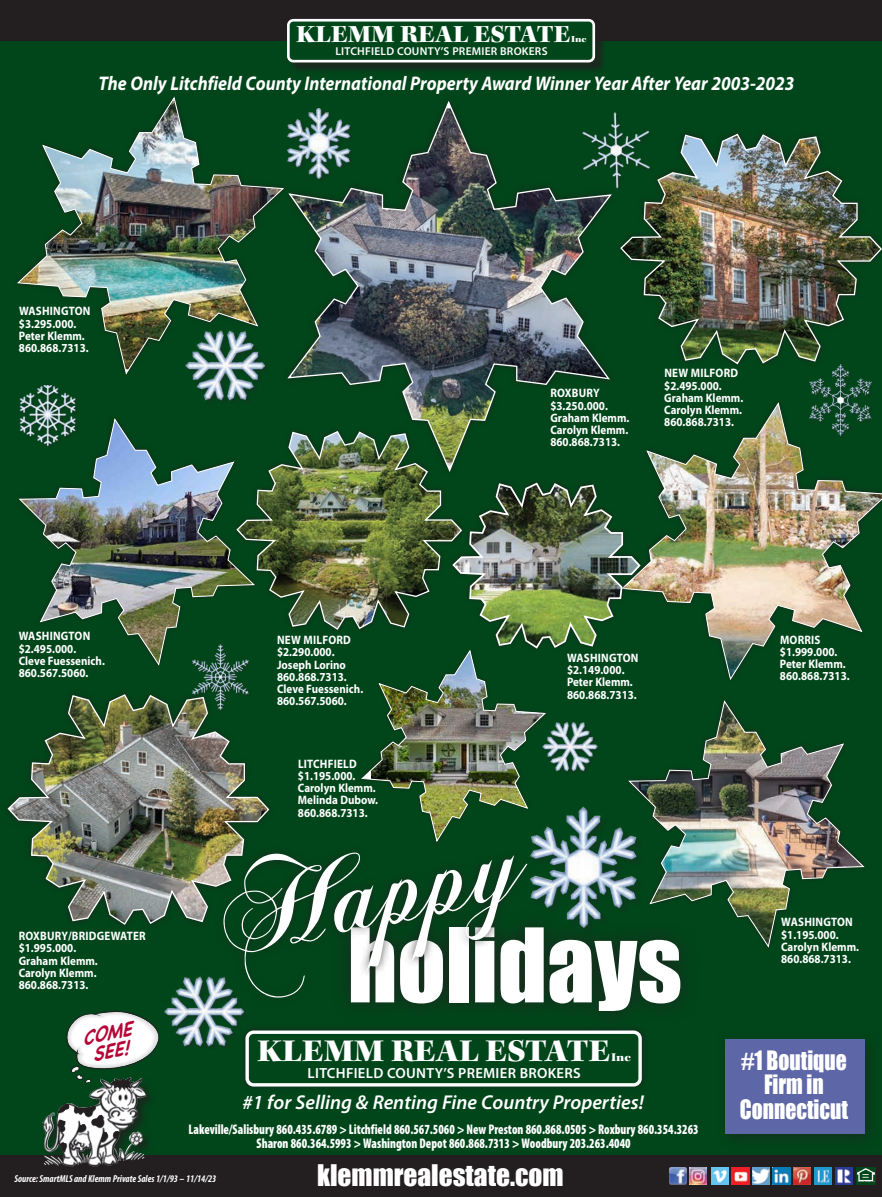
<style>
.page{position:relative;width:882px;height:1197px;background:#fff}
.page>*{position:absolute;margin:0;border:0;box-sizing:border-box;transform-origin:0 0}
.t1{font:123.38px "Chopin Script";color:#fff}
.t2{font:94.85px "Impact";color:#fff}
.t3{font:31.5px "Kepler Std Black Ext Subh";letter-spacing:-.005em;color:#fff;scale:.95 1}
.t4{font:27.3px "Impact";color:#fff}
.t5{font:24.5px/24.5px "Impact";color:#fff;text-align:center;scale:.88 1}
.t6{font:24.5px "Kepler Std Black Ext Subh";letter-spacing:-.005em;color:#fff;scale:.95 1}
.t7{font:italic 600 20.12px "Myriad Pro";color:#fff}
.t8{font:italic 700 20.12px "Chalkboard";color:#b50536;scale:.89 1}
.t9{font:italic 700 19.78px "Myriad Pro";color:#fff;scale:.9 1}
.t10{font:600 14.7px "Myriad Pro";letter-spacing:.02em;color:#fff}
.t11{font:900 condensed 14px "Myriad Pro";color:#fff;scale:.88 1}
.t12{font:700 12.25px "Myriad Pro";color:#fff;scale:.9 1}
.t13{font:700 12.25px "Myriad Pro";letter-spacing:.02em;color:#fff;scale:.9 1}
.t14{font:11.72px "Kepler Std Black Ext Subh";color:#fff}
.t15{font:600 11.38px "Myriad Pro";letter-spacing:.02em;color:#fff}
.t16{font:italic 700 condensed 10.15px "Myriad Pro";color:#fff;scale:.96 1}
.t17{font:9.1px "Kepler Std Black Ext Subh";color:#fff}
</style>
<div class="page">
<div style="left:0;top:8px;width:882px;height:1189px;background:#00461a"></div>
<div style="left:725px;top:1039px;width:139px;height:95px;background:#5d66a6"></div>
<div style="left:239px;top:1024px;width:409px;height:69px;background:#04401a"></div>
<div style="left:247px;top:1032px;width:393px;height:53px;background:#00461a;border-radius:7px"></div>
<div style="left:245px;top:1031px;width:397px;height:56px;border:3px solid #fff;border-radius:7px"></div>
<div style="left:0;top:0;width:882px;height:41px;background:#231f20"></div>
<div style="left:0;top:1155px;width:882px;height:42px;background:#231f20"></div>
<div style="left:289px;top:21px;width:317px;height:53px;background:#231f20;opacity:.75"></div>
<div style="left:288px;top:20px;width:306px;height:41px;background:#00461a;border-radius:5px"></div>
<div style="left:287px;top:19px;width:308px;height:43px;border:3px solid #fff;border-radius:5px"></div>
<img style="left:669px;top:1167px;width:17px;height:18px">
<img style="left:690px;top:1167px;width:17px;height:17px">
<img style="left:711px;top:1167px;width:17px;height:17px">
<img style="left:815px;top:1167px;width:17px;height:17px">
<svg style="left:856px;top:1167px;width:19px;height:17px"></svg>
<img style="left:858px;top:1169px;width:16px;height:12px">
<img style="left:836px;top:1167px;width:16px;height:18px">
<img style="left:753px;top:1167px;width:17px;height:18px">
<img style="left:773px;top:1167px;width:17px;height:17px">
<img style="left:793px;top:1167px;width:17px;height:18px">
<img style="left:731px;top:1167px;width:19px;height:18px">
<div style="left:40px;top:1075px;width:117px;height:103px;background:#231f20;opacity:.75"></div>
<img style="left:42px;top:1077px;width:103px;height:89px">
<svg style="left:58px;top:1104px;width:61px;height:48px;background:#a0a2a1"></svg>
<svg style="left:65px;top:1011px;width:94px;height:78px"></svg>
<div style="left:331px;top:908px;width:369px;height:123px;background:#231f20;opacity:.75"></div>
<div style="left:214px;top:844px;width:322px;height:163px;background:#231f20;opacity:.75"></div>
<img style="left:525px;top:843px;width:100px;height:96px">
<img style="left:645px;top:402px;width:237px;height:278px">
<img style="left:17px;top:96px;width:265px;height:279px">
<div style="left:359px;top:647px;width:189px;height:198px;background:#00461a"></div>
<img style="left:18px;top:418px;width:214px;height:248px">
<div style="left:625px;top:696px;width:243px;height:256px;background:#231f20;opacity:.75"></div>
<img style="left:627px;top:700px;width:239px;height:249px">
<img style="left:235px;top:463px;width:190px;height:167px">
<div style="left:448px;top:479px;width:197px;height:173px;background:#231f20;opacity:.75"></div>
<img style="left:361px;top:481px;width:281px;height:362px">
<div style="left:282px;top:95px;width:336px;height:383px;background:#231f20;opacity:.75"></div>
<img style="left:286px;top:101px;width:327px;height:373px">
<div style="left:615px;top:128px;width:267px;height:242px;background:#00461a"></div>
<img style="left:620px;top:133px;width:262px;height:232px">
<div style="left:2px;top:689px;width:273px;height:242px;background:#00461a"></div>
<img style="left:7px;top:693px;width:263px;height:232px">
<img style="left:578px;top:111px;width:76px;height:80px">
<img style="left:183px;top:328px;width:83px;height:73px">
<img style="left:164px;top:974px;width:82px;height:85px">
<img style="left:285px;top:108px;width:66px;height:80px">
<img style="left:540px;top:721px;width:58px;height:59px">
<img style="left:793px;top:364px;width:78px;height:75px">
<img style="left:193px;top:645px;width:59px;height:65px">
<img style="left:19px;top:386px;width:60px;height:65px">
<p class="t6" style="left:296px;top:20px;width:290px">KLEMM REAL ESTATE</p>
<p class="t17" style="left:571px;top:34px;width:17px">Inc</p>
<p class="t15" style="left:335px;top:44px;width:214px">LITCHFIELD COUNTY’S PREMIER BROKERS</p>
<p class="t9" style="left:99px;top:71px;width:775px">The Only Litchfield County International Property Award Winner Year After Year 2003-2023</p>
<p class="t13" style="left:19px;top:303px;width:81px">WASHINGTON</p>
<p class="t12" style="left:19px;top:315px;width:65px">$3.295.000.</p>
<p class="t12" style="left:19px;top:328px;width:75px">Peter Klemm.</p>
<p class="t12" style="left:19px;top:340px;width:79px">860.868.7313.</p>
<p class="t13" style="left:550px;top:385px;width:56px">ROXBURY</p>
<p class="t12" style="left:550px;top:398px;width:65px">$3.250.000.</p>
<p class="t12" style="left:550px;top:410px;width:89px">Graham Klemm.</p>
<p class="t12" style="left:550px;top:422px;width:88px">Carolyn Klemm.</p>
<p class="t12" style="left:550px;top:434px;width:79px">860.868.7313.</p>
<p class="t13" style="left:664px;top:365px;width:84px">NEW MILFORD</p>
<p class="t12" style="left:664px;top:377px;width:65px">$2.495.000.</p>
<p class="t12" style="left:664px;top:390px;width:89px">Graham Klemm.</p>
<p class="t12" style="left:664px;top:402px;width:88px">Carolyn Klemm.</p>
<p class="t12" style="left:664px;top:414px;width:79px">860.868.7313.</p>
<p class="t13" style="left:19px;top:628px;width:81px">WASHINGTON</p>
<p class="t12" style="left:19px;top:641px;width:65px">$2.495.000.</p>
<p class="t12" style="left:19px;top:653px;width:97px">Cleve Fuessenich.</p>
<p class="t12" style="left:19px;top:665px;width:79px">860.567.5060.</p>
<p class="t13" style="left:277px;top:632px;width:84px">NEW MILFORD</p>
<p class="t12" style="left:277px;top:644px;width:65px">$2.290.000.</p>
<p class="t12" style="left:277px;top:656px;width:78px">Joseph Lorino</p>
<p class="t12" style="left:277px;top:669px;width:79px">860.868.7313.</p>
<p class="t12" style="left:277px;top:681px;width:97px">Cleve Fuessenich.</p>
<p class="t12" style="left:277px;top:693px;width:79px">860.567.5060.</p>
<p class="t13" style="left:567px;top:650px;width:81px">WASHINGTON</p>
<p class="t12" style="left:567px;top:662px;width:65px">$2.149.000.</p>
<p class="t12" style="left:567px;top:674px;width:75px">Peter Klemm.</p>
<p class="t12" style="left:567px;top:686px;width:79px">860.868.7313.</p>
<p class="t13" style="left:298px;top:756px;width:67px">LITCHFIELD</p>
<p class="t12" style="left:298px;top:768px;width:65px">$1.195.000.</p>
<p class="t12" style="left:298px;top:780px;width:88px">Carolyn Klemm.</p>
<p class="t12" style="left:298px;top:792px;width:91px">Melinda Dubow.</p>
<p class="t12" style="left:298px;top:805px;width:79px">860.868.7313.</p>
<p class="t13" style="left:19px;top:928px;width:142px">ROXBURY/BRIDGEWATER</p>
<p class="t12" style="left:19px;top:940px;width:65px">$1.995.000.</p>
<p class="t12" style="left:19px;top:953px;width:89px">Graham Klemm.</p>
<p class="t12" style="left:19px;top:965px;width:88px">Carolyn Klemm.</p>
<p class="t12" style="left:19px;top:977px;width:79px">860.868.7313.</p>
<p class="t1" style="left:206px;top:843px;width:309px;rotate:-12deg">Happy</p>
<p class="t2" style="left:348px;top:892px;width:336px">holidays</p>
<p class="t8" style="left:80px;top:1026px;width:57px;rotate:-11deg">COME</p>
<p class="t8" style="left:90px;top:1043px;width:43px;rotate:-11deg">SEE!</p>
<p class="t3" style="left:257px;top:1033px;width:373px">KLEMM REAL ESTATE</p>
<p class="t14" style="left:611px;top:1051px;width:21px">Inc</p>
<p class="t10" style="left:308px;top:1063px;width:275px">LITCHFIELD COUNTY’S PREMIER BROKERS</p>
<p class="t7" style="left:242px;top:1090px;width:403px">#1 for Selling &amp; Renting Fine Country Properties!</p>
<p class="t11" style="left:189px;top:1121px;width:581px">Lakeville/Salisbury 860.435.6789 &gt; Litchfield 860.567.5060 &gt; New Preston 860.868.0505 &gt; Roxbury 860.354.3263</p>
<p class="t11" style="left:257px;top:1135px;width:427px">Sharon 860.364.5993 &gt; Washington Depot 860.868.7313 &gt; Woodbury 203.263.4040</p>
<p class="t16" style="left:14px;top:1172px;width:212px">Source: SmartMLS and Klemm Private Sales 1/1/93 – 11/14/23</p>
<p class="t4" style="left:317px;top:1154px;width:248px">klemmrealestate.com</p>
<p class="t12" style="left:780px;top:631px;width:47px">MORRIS</p>
<p class="t12" style="left:780px;top:644px;width:65px">$1.999.000.</p>
<p class="t12" style="left:780px;top:656px;width:75px">Peter Klemm.</p>
<p class="t12" style="left:780px;top:668px;width:79px">860.868.7313.</p>
<p class="t13" style="left:781px;top:914px;width:81px">WASHINGTON</p>
<p class="t12" style="left:781px;top:927px;width:65px">$1.195.000.</p>
<p class="t12" style="left:781px;top:939px;width:88px">Carolyn Klemm.</p>
<p class="t12" style="left:781px;top:951px;width:79px">860.868.7313.</p>
<p class="t5" style="left:740px;top:1047px;width:124px">#1 Boutique<br>Firm in<br>Connecticut</p>
</div>
